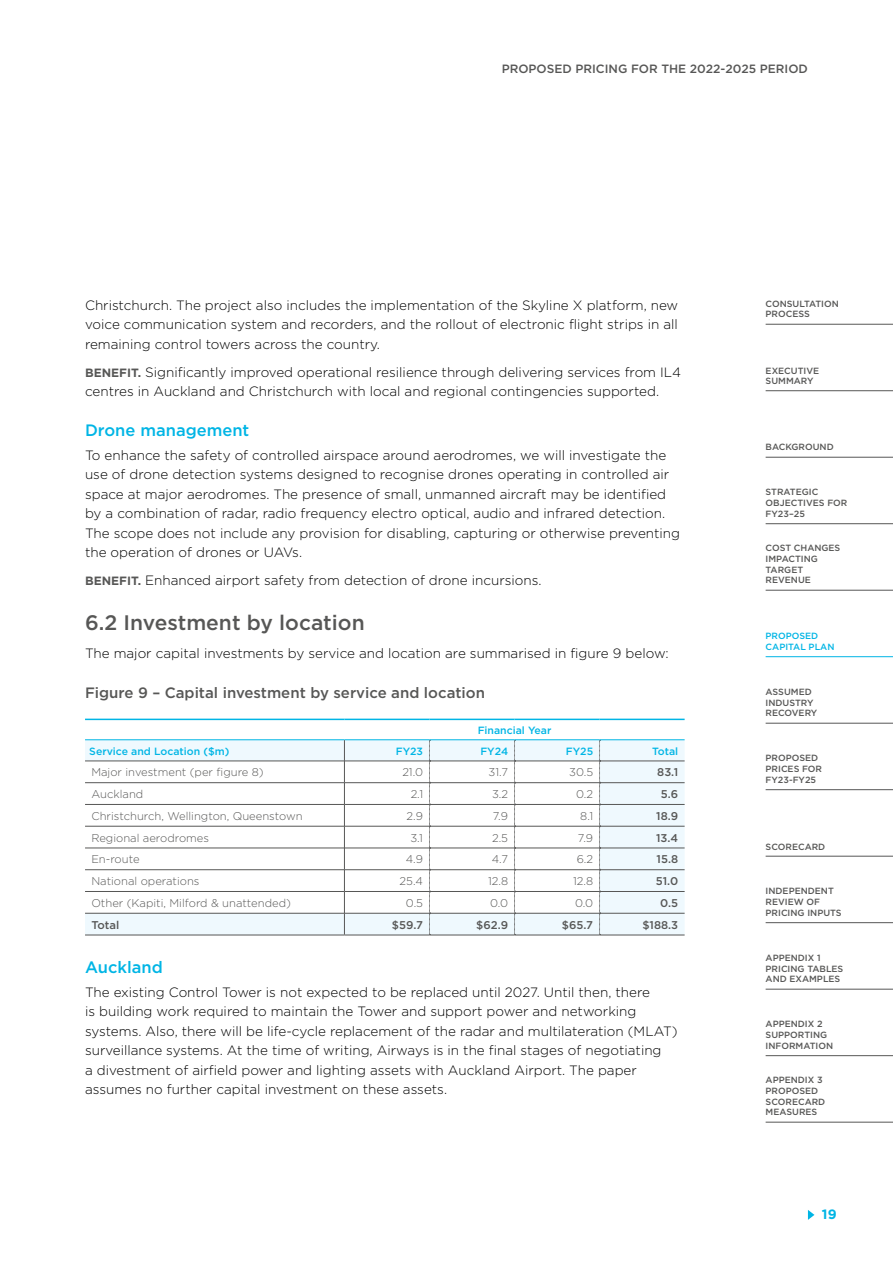
<style>
.page{position:relative;width:893px;height:1263px;background:#fff}
.page>*{position:absolute;margin:0;border:0;box-sizing:border-box;transform-origin:0 0}
.t1{font:500 21px "Gotham";color:#575756}
.t2{font:500 16.5px "Gotham";color:#00b5e5}
.t3{font:500 15px "Gotham";color:#575756}
.t4{font:300 13.5px/19.5px "Gotham";color:#000}
.t5{font:700 13.5px "Gotham";color:#00b5e5}
.t6{font:500 12px "Gotham";color:#575756}
.t7{font:300 11.25px "Gotham";color:#575756}
.t8{font:500 11.25px "Gotham";color:#575756}
.t9{font:500 10.5px "Gotham";color:#00b5e5}
.t10{font:500 9px/10.8px "Gotham";color:#575756}
.t11{font:500 9px/10.8px "Gotham";color:#00b5e5}
.s1{font-weight:700;font-size:12px;color:#575756}
</style>
<div class="page">
<hr style="left:344px;top:719px;width:85px;height:1px;background:#00b5e5">
<hr style="left:429px;top:719px;width:85px;height:1px;background:#00b5e5">
<hr style="left:514px;top:719px;width:86px;height:1px;background:#00b5e5">
<hr style="left:600px;top:719px;width:85px;height:1px;background:#00b5e5">
<hr style="left:344px;top:739px;width:85px;height:1px;background:#00b5e5">
<hr style="left:429px;top:739px;width:85px;height:1px;background:#00b5e5">
<hr style="left:514px;top:739px;width:86px;height:1px;background:#00b5e5">
<hr style="left:600px;top:739px;width:85px;height:1px;background:#00b5e5">
<hr style="left:85px;top:719px;width:259px;height:1px;background:#00b5e5">
<hr style="left:85px;top:739px;width:259px;height:1px;background:#00b5e5">
<hr style="left:344px;top:935px;width:85px;height:1px;background:#575756">
<hr style="left:429px;top:935px;width:85px;height:1px;background:#575756">
<hr style="left:514px;top:935px;width:86px;height:1px;background:#575756">
<hr style="left:600px;top:935px;width:85px;height:1px;background:#575756">
<hr style="left:85px;top:935px;width:259px;height:1px;background:#575756">
<svg style="left:85px;top:740px;width:600px;height:195px"></svg>
<svg style="left:808px;top:1210px;width:6px;height:10px"></svg>
<hr style="left:766px;top:922px;width:127px;height:1px;background:#575756">
<hr style="left:766px;top:1055px;width:127px;height:1px;background:#575756">
<hr style="left:766px;top:1122px;width:127px;height:1px;background:#575756">
<hr style="left:766px;top:390px;width:127px;height:1px;background:#575756">
<hr style="left:766px;top:324px;width:127px;height:1px;background:#575756">
<hr style="left:766px;top:457px;width:127px;height:1px;background:#575756">
<hr style="left:766px;top:523px;width:127px;height:1px;background:#575756">
<hr style="left:766px;top:789px;width:127px;height:1px;background:#575756">
<hr style="left:766px;top:590px;width:127px;height:1px;background:#575756">
<hr style="left:766px;top:856px;width:127px;height:1px;background:#575756">
<hr style="left:766px;top:723px;width:127px;height:1px;background:#575756">
<hr style="left:766px;top:989px;width:127px;height:1px;background:#575756">
<hr style="left:766px;top:656px;width:127px;height:1px;background:#00b5e5">
<p class="t6" style="left:502px;top:61px;width:308px">PROPOSED PRICING FOR THE 2022-2025 PERIOD</p>
<p class="t4" style="left:85px;top:295px;width:595px;text-align:justify">Christchurch. The project also includes the implementation of the Skyline X platform, new voice communication system and recorders, and the rollout of electronic flight strips in all remaining control towers across the country.</p>
<p class="t4" style="left:85px;top:362px;width:598px"><span class="s1">BENEFIT.</span> Significantly improved operational resilience through delivering services from IL4 centres in Auckland and Christchurch with local and regional contingencies supported.</p>
<p class="t2" style="left:85px;top:419px;width:166px">Drone management</p>
<p class="t4" style="left:85px;top:445px;width:597px">To enhance the safety of controlled airspace around aerodromes, we will investigate the use of drone detection systems designed to recognise drones operating in controlled air space at major aerodromes. The presence of small, unmanned aircraft may be identified by a combination of radar, radio frequency electro optical, audio and infrared detection.<br>The scope does not include any provision for disabling, capturing or otherwise preventing the operation of drones or UAVs.</p>
<p class="t4" style="left:85px;top:570px;width:458px"><span class="s1">BENEFIT.</span> Enhanced airport safety from detection of drone incursions.</p>
<h1 class="t1" style="left:85px;top:609px;width:281px">6.2 Investment by location</h1>
<p class="t4" style="left:85px;top:643px;width:585px">The major capital investments by service and location are summarised in figure 9 below:</p>
<p class="t3" style="left:85px;top:683px;width:401px">Figure 9 – Capital investment by service and location</p>
<p class="t9" style="left:478px;top:723px;width:75px">Financial Year</p>
<p class="t9" style="left:89px;top:744px;width:142px">Service and Location ($m)</p>
<p class="t9" style="left:396px;top:744px;width:29px">FY23</p>
<p class="t9" style="left:480px;top:744px;width:29px">FY24</p>
<p class="t9" style="left:566px;top:744px;width:29px">FY25</p>
<p class="t9" style="left:652px;top:744px;width:27px">Total</p>
<p class="t7" style="left:91px;top:765px;width:174px">Major investment (per figure 8)</p>
<p class="t7" style="left:402px;top:765px;width:22px">21.0</p>
<p class="t7" style="left:489px;top:765px;width:21px">31.7</p>
<p class="t7" style="left:569px;top:765px;width:26px">30.5</p>
<p class="t8" style="left:657px;top:765px;width:22px">83.1</p>
<p class="t7" style="left:91px;top:787px;width:53px">Auckland</p>
<p class="t7" style="left:411px;top:787px;width:14px">2.1</p>
<p class="t7" style="left:492px;top:787px;width:18px">3.2</p>
<p class="t7" style="left:576px;top:787px;width:18px">0.2</p>
<p class="t8" style="left:661px;top:787px;width:19px">5.6</p>
<p class="t7" style="left:91px;top:809px;width:213px">Christchurch, Wellington, Queenstown</p>
<p class="t7" style="left:407px;top:809px;width:18px">2.9</p>
<p class="t7" style="left:493px;top:809px;width:17px">7.9</p>
<p class="t7" style="left:580px;top:809px;width:14px">8.1</p>
<p class="t8" style="left:656px;top:808px;width:23px">18.9</p>
<p class="t7" style="left:91px;top:830px;width:119px">Regional aerodromes</p>
<p class="t7" style="left:410px;top:830px;width:14px">3.1</p>
<p class="t7" style="left:492px;top:830px;width:18px">2.5</p>
<p class="t7" style="left:578px;top:830px;width:17px">7.9</p>
<p class="t8" style="left:656px;top:830px;width:24px">13.4</p>
<p class="t7" style="left:91px;top:852px;width:50px">En-route</p>
<p class="t7" style="left:406px;top:852px;width:19px">4.9</p>
<p class="t7" style="left:492px;top:852px;width:18px">4.7</p>
<p class="t7" style="left:577px;top:852px;width:18px">6.2</p>
<p class="t8" style="left:657px;top:852px;width:23px">15.8</p>
<p class="t7" style="left:91px;top:874px;width:110px">National operations</p>
<p class="t7" style="left:400px;top:874px;width:25px">25.4</p>
<p class="t7" style="left:488px;top:874px;width:22px">12.8</p>
<p class="t7" style="left:573px;top:874px;width:22px">12.8</p>
<p class="t8" style="left:656px;top:874px;width:24px">51.0</p>
<p class="t7" style="left:91px;top:896px;width:201px">Other (Kapiti, Milford &amp; unattended)</p>
<p class="t7" style="left:406px;top:896px;width:19px">0.5</p>
<p class="t7" style="left:490px;top:896px;width:20px">0.0</p>
<p class="t7" style="left:575px;top:896px;width:20px">0.0</p>
<p class="t8" style="left:660px;top:895px;width:19px">0.5</p>
<p class="t8" style="left:91px;top:917px;width:29px">Total</p>
<p class="t8" style="left:392px;top:917px;width:33px">$59.7</p>
<p class="t8" style="left:476px;top:917px;width:33px">$62.9</p>
<p class="t8" style="left:562px;top:917px;width:33px">$65.7</p>
<p class="t8" style="left:642px;top:917px;width:37px">$188.3</p>
<p class="t2" style="left:85px;top:956px;width:79px">Auckland</p>
<p class="t4" style="left:85px;top:982px;width:594px">The existing Control Tower is not expected to be replaced until 2027. Until then, there<br>is building work required to maintain the Tower and support power and networking systems. Also, there will be life-cycle replacement of the radar and multilateration (MLAT) surveillance systems. At the time of writing, Airways is in the final stages of negotiating<br>a divestment of airfield power and lighting assets with Auckland Airport. The paper assumes no further capital investment on these assets.</p>
<p class="t10" style="left:766px;top:298px;width:75px">CONSULTATION<br>PROCESS</p>
<p class="t10" style="left:766px;top:365px;width:55px">EXECUTIVE<br>SUMMARY</p>
<p class="t10" style="left:766px;top:442px;width:70px">BACKGROUND</p>
<p class="t10" style="left:766px;top:487px;width:83px">STRATEGIC<br>OBJECTIVES FOR<br>FY23–25</p>
<p class="t10" style="left:766px;top:542px;width:76px">COST CHANGES<br>IMPACTING<br>TARGET<br>REVENUE</p>
<p class="t11" style="left:766px;top:630px;width:70px">PROPOSED<br>CAPITAL PLAN</p>
<p class="t10" style="left:766px;top:686px;width:53px">ASSUMED<br>INDUSTRY<br>RECOVERY</p>
<p class="t10" style="left:766px;top:753px;width:58px">PROPOSED<br>PRICES FOR<br>FY23-FY25</p>
<p class="t10" style="left:766px;top:841px;width:61px">SCORECARD</p>
<p class="t10" style="left:766px;top:886px;width:77px">INDEPENDENT<br>REVIEW OF<br>PRICING INPUTS</p>
<p class="t10" style="left:766px;top:952px;width:79px">APPENDIX 1<br>PRICING TABLES<br>AND EXAMPLES</p>
<p class="t10" style="left:766px;top:1018px;width:69px">APPENDIX 2<br>SUPPORTING<br>INFORMATION</p>
<p class="t10" style="left:766px;top:1074px;width:61px">APPENDIX 3<br>PROPOSED<br>SCORECARD<br>MEASURES</p>
<p class="t5" style="left:822px;top:1205px;width:16px">19</p>
</div>
